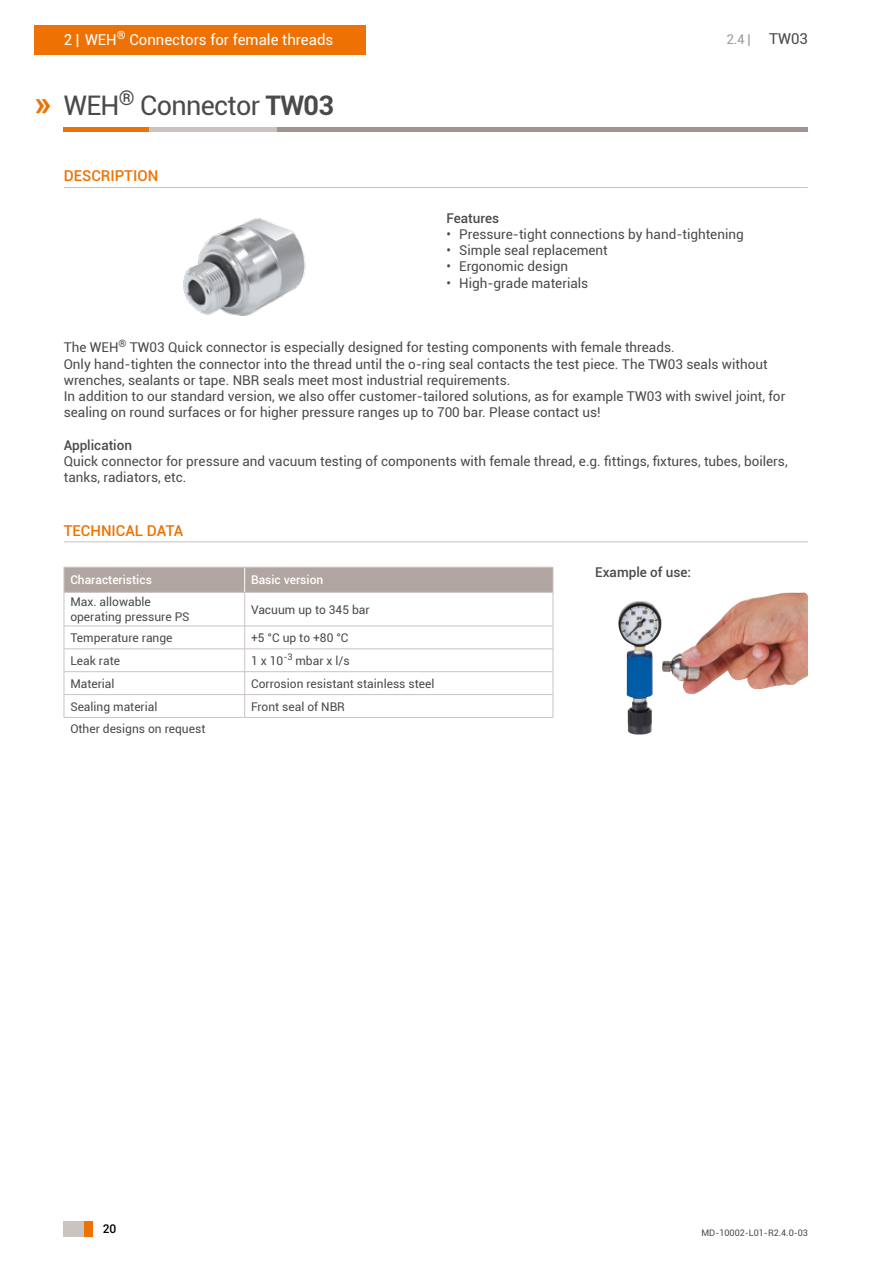
<style>
.page{position:relative;width:893px;height:1263px;background:#fff}
.page>*{position:absolute;margin:0;border:0;box-sizing:border-box;transform-origin:0 0}
.t1{font:700 36px "Roboto";color:#ee7203}
.t2{font:27px "Roboto";letter-spacing:-.025em;color:#4a4a49}
.t3{font:15px "Roboto";color:#fff}
.t4{font:500 15px "Roboto";color:#ee7203}
.t5{font:13.5px/16.2px "Roboto";color:#4a4a49}
.t6{font:500 13.5px "Roboto";color:#4a4a49}
.t7{font:13.5px "Roboto";color:#9d9d9c}
.t8{font:12px/14.4px "Roboto";color:#4a4a49}
.t9{font:500 12px "Roboto";color:#fff}
.t10{font:500 12px "Roboto";color:#000}
.t11{font:9px "Roboto";color:#4a4a49}
.s1{font-size:15px;color:#4a4a49}
.s2{font-weight:700}
</style>
<div class="page">
<div style="left:34px;top:26px;width:332px;height:29px;background:#ee7203"></div>
<hr style="left:276px;top:128px;width:532px;height:4px;background:#9f9491">
<hr style="left:149px;top:128px;width:127px;height:4px;background:#cac3c2">
<hr style="left:64px;top:128px;width:85px;height:4px;background:#ee7203">
<div style="left:64px;top:1221px;width:21px;height:15px;background:#cac3c2"></div>
<div style="left:84px;top:1221px;width:9px;height:15px;background:#ee7203"></div>
<hr style="left:64px;top:541px;width:744px;height:1px;background:#cac3c2">
<hr style="left:64px;top:187px;width:744px;height:1px;background:#cac3c2">
<hr style="left:64px;top:592px;width:180px;height:1px;background:#cac3c2">
<div style="left:64px;top:567px;width:490px;height:25px;background:#b1a5a1"></div>
<hr style="left:245px;top:592px;width:308px;height:1px;background:#cac3c2">
<hr style="left:64px;top:626px;width:180px;height:1px;background:#cac3c2">
<hr style="left:64px;top:592px;width:1px;height:34px;background:#cac3c2">
<hr style="left:244px;top:592px;width:1px;height:34px;background:#cac3c2">
<hr style="left:553px;top:592px;width:1px;height:34px;background:#cac3c2">
<hr style="left:64px;top:648px;width:180px;height:1px;background:#cac3c2">
<hr style="left:245px;top:626px;width:308px;height:1px;background:#cac3c2">
<hr style="left:245px;top:648px;width:308px;height:1px;background:#cac3c2">
<hr style="left:245px;top:671px;width:308px;height:1px;background:#cac3c2">
<hr style="left:64px;top:694px;width:180px;height:1px;background:#cac3c2">
<hr style="left:245px;top:694px;width:308px;height:1px;background:#cac3c2">
<svg style="left:553px;top:626px;width:1px;height:92px"></svg>
<hr style="left:64px;top:671px;width:180px;height:1px;background:#cac3c2">
<svg style="left:64px;top:626px;width:1px;height:91px"></svg>
<svg style="left:244px;top:626px;width:1px;height:92px"></svg>
<hr style="left:64px;top:717px;width:180px;height:1px;background:#cac3c2">
<hr style="left:245px;top:717px;width:308px;height:1px;background:#cac3c2">
<img style="left:618px;top:592px;width:190px;height:143px">
<img style="left:183px;top:218px;width:123px;height:98px">
<p class="t3" style="left:64px;top:29px;width:271px">2 | WEH<sup>®</sup> Connectors for female threads</p>
<p class="t7" style="left:726px;top:30px;width:83px">2.4 | <span class="s1">TW03</span></p>
<h1 class="t1" style="left:34px;top:77px;width:19px">»</h1>
<h2 class="t2" style="left:64px;top:87px;width:272px">WEH<sup>®</sup> Connector <span class="s2">TW03</span></h2>
<p class="t4" style="left:64px;top:165px;width:96px">DESCRIPTION</p>
<p class="t6" style="left:446px;top:208px;width:54px">Features</p>
<p class="t5" style="left:446px;top:226px;width:299px">• Pressure-tight connections by hand-tightening</p>
<p class="t5" style="left:446px;top:242px;width:163px">• Simple seal replacement</p>
<p class="t5" style="left:446px;top:258px;width:123px">• Ergonomic design</p>
<p class="t5" style="left:446px;top:274px;width:143px">• High-grade materials</p>
<p class="t5" style="left:64px;top:339px;width:723px">The WEH<sup>®</sup> TW03 Quick connector is especially designed for testing components with female threads.<br>Only hand-tighten the connector into the thread until the o-ring seal contacts the test piece. The TW03 seals without wrenches, sealants or tape. NBR seals meet most industrial requirements.<br>In addition to our standard version, we also offer customer-tailored solutions, as for example TW03 with swivel joint, for sealing on round surfaces or for higher pressure ranges up to 700 bar. Please contact us!</p>
<p class="t6" style="left:64px;top:435px;width:70px">Application</p>
<p class="t5" style="left:64px;top:452px;width:725px">Quick connector for pressure and vacuum testing of components with female thread, e.g. fittings, fixtures, tubes, boilers, tanks, radiators, etc.</p>
<p class="t4" style="left:64px;top:520px;width:121px">TECHNICAL DATA</p>
<p class="t9" style="left:70px;top:571px;width:83px">Characteristics</p>
<p class="t9" style="left:251px;top:571px;width:74px">Basic version</p>
<p class="t8" style="left:70px;top:594px;width:121px">Max. allowable operating pressure PS</p>
<p class="t8" style="left:251px;top:602px;width:120px">Vacuum up to 345 bar</p>
<p class="t8" style="left:70px;top:630px;width:104px">Temperature range</p>
<p class="t8" style="left:251px;top:630px;width:99px">+5 °C up to +80 °C</p>
<p class="t8" style="left:70px;top:653px;width:51px">Leak rate</p>
<p class="t8" style="left:251px;top:653px;width:100px">1 x 10<sup>-3</sup> mbar x l/s</p>
<p class="t8" style="left:70px;top:676px;width:46px">Material</p>
<p class="t8" style="left:251px;top:676px;width:185px">Corrosion resistant stainless steel</p>
<p class="t8" style="left:70px;top:699px;width:89px">Sealing material</p>
<p class="t8" style="left:251px;top:699px;width:95px">Front seal of NBR</p>
<p class="t8" style="left:70px;top:721px;width:137px">Other designs on request</p>
<p class="t6" style="left:595px;top:563px;width:97px">Example of use:</p>
<p class="t10" style="left:103px;top:1220px;width:15px">20</p>
<p class="t11" style="left:701px;top:1226px;width:108px">MD-10002-L01-R2.4.0-03</p>
</div>
